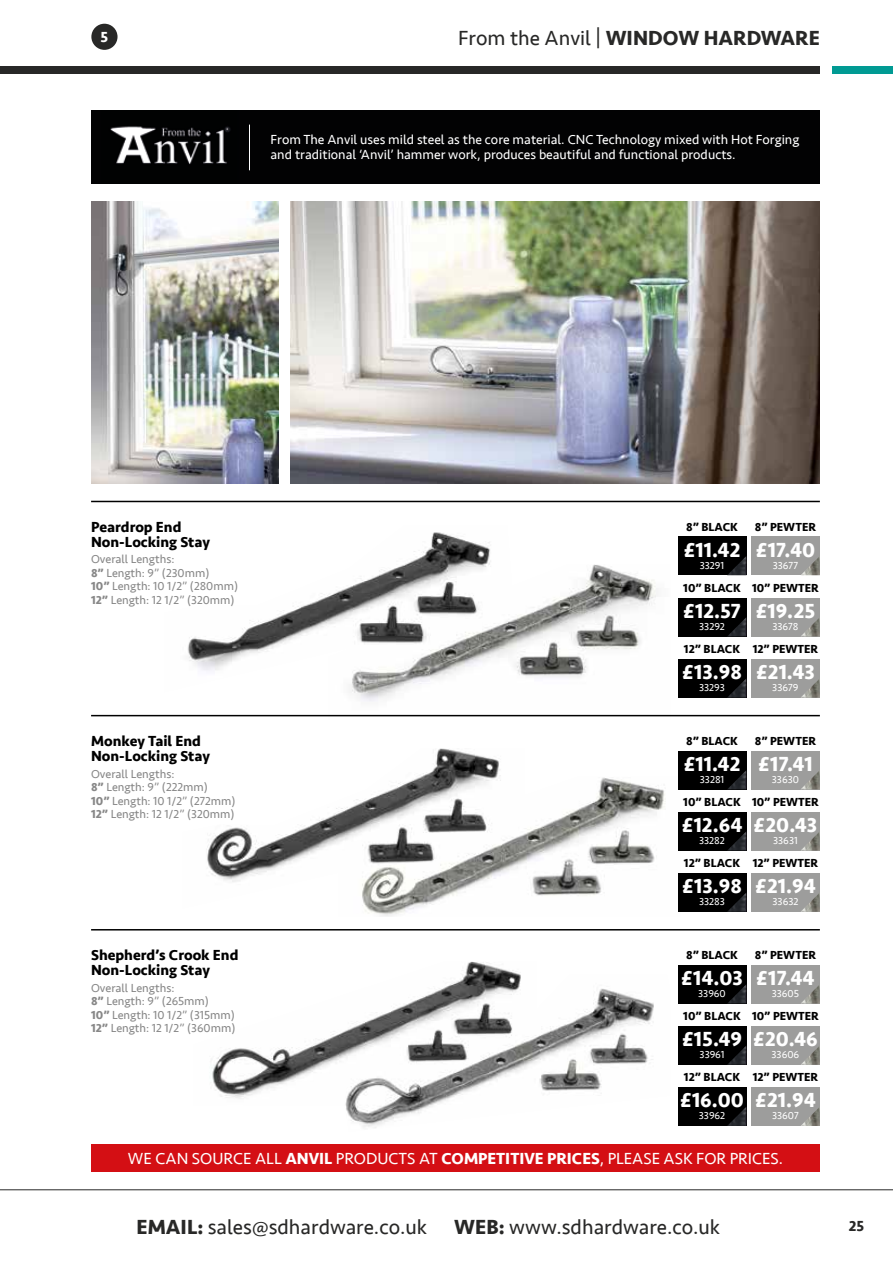
<style>
.page{position:relative;width:893px;height:1263px;background:#fff}
.page>*{position:absolute;margin:0;border:0;box-sizing:border-box;transform-origin:0 0}
.t1{font:700 21px "Seravek";color:#fff}
.t2{font:21px "Seravek";color:#282827}
.t3{font:700 21px "Seravek";color:#282827}
.t4{font:16.5px "Seravek";color:#fff}
.t5{font:700 15px/15px "Seravek";color:#000}
.t6{font:700 15px "Seravek";color:#282827}
.t7{font:700 15px "Seravek";color:#fff}
.t8{font:13.5px/15px "Seravek";color:#fff}
.t9{font:12px/13.5px "Seravek";color:#878787}
.t10{font:700 12px "Seravek";color:#000}
.t11{font:10.5px "Seravek";letter-spacing:-.005em;color:#fff}
.s1{font-weight:400}
.s2{font-weight:700}
</style>
<div class="page">
<hr style="left:0;top:1189px;width:893px;height:1px;background:#282827">
<div style="left:833px;top:66px;width:60px;height:8px;background:#009a93"></div>
<div style="left:0;top:66px;width:820px;height:8px;background:#282827"></div>
<img style="left:365px;top:777px;width:316px;height:139px">
<img style="left:212px;top:962px;width:309px;height:137px">
<div style="left:91px;top:110px;width:729px;height:74px;background:#020203"></div>
<img style="left:110px;top:126px;width:121px;height:38px">
<hr style="left:249px;top:125px;width:1px;height:45px;background:#fff">
<img style="left:344px;top:975px;width:310px;height:153px">
<img style="left:206px;top:748px;width:319px;height:161px">
<img style="left:328px;top:565px;width:342px;height:152px">
<img style="left:187px;top:532px;width:326px;height:160px">
<img style="left:91px;top:201px;width:187px;height:282px">
<img style="left:291px;top:201px;width:529px;height:282px">
<div style="left:678px;top:536px;width:68px;height:39px;background:#000"></div>
<div style="left:678px;top:751px;width:68px;height:38px;background:#000"></div>
<div style="left:678px;top:965px;width:68px;height:38px;background:#000"></div>
<div style="left:678px;top:659px;width:68px;height:39px;background:#000"></div>
<div style="left:678px;top:873px;width:68px;height:39px;background:#000"></div>
<div style="left:678px;top:1087px;width:68px;height:39px;background:#000"></div>
<div style="left:678px;top:598px;width:68px;height:38px;background:#000"></div>
<div style="left:678px;top:812px;width:68px;height:38px;background:#000"></div>
<div style="left:678px;top:1026px;width:68px;height:39px;background:#000"></div>
<div style="left:751px;top:536px;width:69px;height:39px;background:#9d9d9c"></div>
<div style="left:751px;top:751px;width:69px;height:38px;background:#9d9d9c"></div>
<div style="left:751px;top:965px;width:69px;height:38px;background:#9d9d9c"></div>
<div style="left:751px;top:659px;width:69px;height:39px;background:#9d9d9c"></div>
<div style="left:751px;top:873px;width:69px;height:39px;background:#9d9d9c"></div>
<div style="left:751px;top:1087px;width:69px;height:39px;background:#9d9d9c"></div>
<div style="left:751px;top:598px;width:69px;height:38px;background:#9d9d9c"></div>
<div style="left:751px;top:812px;width:69px;height:38px;background:#9d9d9c"></div>
<div style="left:751px;top:1026px;width:69px;height:39px;background:#9d9d9c"></div>
<img style="left:801px;top:557px;width:19px;height:18px">
<img style="left:801px;top:771px;width:19px;height:18px">
<img style="left:801px;top:985px;width:19px;height:18px">
<img style="left:801px;top:679px;width:19px;height:19px">
<img style="left:801px;top:894px;width:19px;height:18px">
<img style="left:801px;top:1108px;width:19px;height:18px">
<img style="left:801px;top:618px;width:19px;height:18px">
<img style="left:801px;top:832px;width:19px;height:18px">
<img style="left:801px;top:1046px;width:19px;height:19px">
<img style="left:728px;top:556px;width:18px;height:19px">
<img style="left:728px;top:771px;width:18px;height:18px">
<img style="left:728px;top:985px;width:18px;height:18px">
<img style="left:727px;top:679px;width:19px;height:19px">
<img style="left:727px;top:893px;width:19px;height:19px">
<img style="left:727px;top:1107px;width:19px;height:19px">
<img style="left:728px;top:618px;width:18px;height:18px">
<img style="left:728px;top:832px;width:18px;height:18px">
<img style="left:727px;top:1046px;width:19px;height:19px">
<hr style="left:91px;top:501px;width:729px;height:1px;background:#000">
<hr style="left:91px;top:715px;width:729px;height:1px;background:#000">
<hr style="left:91px;top:929px;width:729px;height:1px;background:#000">
<div style="left:91px;top:1144px;width:729px;height:27px;background:#d40f14"></div>
<div style="left:91px;top:24px;width:27px;height:26px;background:#282827;border-radius:50%"></div>
<p class="t7" style="left:101px;top:25px;width:9px">5</p>
<h1 class="t3" style="left:458px;top:21px;width:363px"><span class="s1">From the Anvil |</span> WINDOW HARDWARE</h1>
<p class="t8" style="left:271px;top:132px;width:530px">From The Anvil uses mild steel as the core material. CNC Technology mixed with Hot Forging and traditional ‘Anvil’ hammer work, produces beautiful and functional products.</p>
<p class="t5" style="left:91px;top:519px;width:120px">Peardrop End<br>Non-Locking Stay</p>
<p class="t9" style="left:91px;top:553px;width:148px">Overall Lengths:<br><span class="s2">8”</span> Length: 9” (230mm)<br><span class="s2">10”</span> Length: 10 1/2” (280mm)<br><span class="s2">12”</span> Length: 12 1/2” (320mm)</p>
<p class="t5" style="left:91px;top:733px;width:120px">Monkey Tail End<br>Non-Locking Stay</p>
<p class="t9" style="left:91px;top:767px;width:146px">Overall Lengths:<br><span class="s2">8”</span> Length: 9” (222mm)<br><span class="s2">10”</span> Length: 10 1/2” (272mm)<br><span class="s2">12”</span> Length: 12 1/2” (320mm)</p>
<p class="t5" style="left:91px;top:947px;width:149px">Shepherd’s Crook End<br>Non-Locking Stay</p>
<p class="t9" style="left:91px;top:981px;width:146px">Overall Lengths:<br><span class="s2">8”</span> Length: 9” (265mm)<br><span class="s2">10”</span> Length: 10 1/2” (315mm)<br><span class="s2">12”</span> Length: 12 1/2” (360mm)</p>
<p class="t10" style="left:686px;top:517px;width:53px">8” BLACK</p>
<p class="t10" style="left:755px;top:517px;width:63px">8” PEWTER</p>
<h1 class="t1" style="left:684px;top:533px;width:58px">£11.42</h1>
<p class="t11" style="left:700px;top:557px;width:26px">33291</p>
<h1 class="t1" style="left:756px;top:533px;width:61px">£17.40</h1>
<p class="t11" style="left:773px;top:557px;width:27px">33677</p>
<p class="t10" style="left:683px;top:578px;width:59px">10” BLACK</p>
<p class="t10" style="left:752px;top:578px;width:68px">10” PEWTER</p>
<h1 class="t1" style="left:683px;top:594px;width:59px">£12.57</h1>
<p class="t11" style="left:699px;top:618px;width:27px">33292</p>
<h1 class="t1" style="left:756px;top:594px;width:61px">£19.25</h1>
<p class="t11" style="left:772px;top:618px;width:28px">33678</p>
<p class="t10" style="left:684px;top:639px;width:58px">12” BLACK</p>
<p class="t10" style="left:753px;top:639px;width:67px">12” PEWTER</p>
<h1 class="t1" style="left:682px;top:655px;width:61px">£13.98</h1>
<p class="t11" style="left:699px;top:679px;width:27px">33293</p>
<h1 class="t1" style="left:756px;top:655px;width:60px">£21.43</h1>
<p class="t11" style="left:772px;top:679px;width:28px">33679</p>
<p class="t10" style="left:686px;top:731px;width:53px">8” BLACK</p>
<p class="t10" style="left:755px;top:731px;width:63px">8” PEWTER</p>
<h1 class="t1" style="left:684px;top:747px;width:58px">£11.42</h1>
<p class="t11" style="left:700px;top:771px;width:26px">33281</p>
<h1 class="t1" style="left:758px;top:747px;width:56px">£17.41</h1>
<p class="t11" style="left:772px;top:771px;width:29px">33630</p>
<p class="t10" style="left:683px;top:792px;width:59px">10” BLACK</p>
<p class="t10" style="left:752px;top:792px;width:68px">10” PEWTER</p>
<h1 class="t1" style="left:682px;top:808px;width:62px">£12.64</h1>
<p class="t11" style="left:699px;top:832px;width:27px">33282</p>
<h1 class="t1" style="left:754px;top:808px;width:65px">£20.43</h1>
<p class="t11" style="left:773px;top:832px;width:26px">33631</p>
<p class="t10" style="left:684px;top:853px;width:58px">12” BLACK</p>
<p class="t10" style="left:753px;top:853px;width:67px">12” PEWTER</p>
<h1 class="t1" style="left:682px;top:869px;width:61px">£13.98</h1>
<p class="t11" style="left:699px;top:893px;width:27px">33283</p>
<h1 class="t1" style="left:755px;top:869px;width:62px">£21.94</h1>
<p class="t11" style="left:772px;top:893px;width:27px">33632</p>
<p class="t10" style="left:686px;top:945px;width:53px">8” BLACK</p>
<p class="t10" style="left:755px;top:945px;width:63px">8” PEWTER</p>
<h1 class="t1" style="left:681px;top:961px;width:63px">£14.03</h1>
<p class="t11" style="left:698px;top:985px;width:29px">33960</p>
<h1 class="t1" style="left:756px;top:961px;width:60px">£17.44</h1>
<p class="t11" style="left:772px;top:985px;width:29px">33605</p>
<p class="t10" style="left:683px;top:1006px;width:59px">10” BLACK</p>
<p class="t10" style="left:752px;top:1006px;width:68px">10” PEWTER</p>
<h1 class="t1" style="left:682px;top:1022px;width:62px">£15.49</h1>
<p class="t11" style="left:700px;top:1046px;width:26px">33961</p>
<h1 class="t1" style="left:753px;top:1022px;width:66px">£20.46</h1>
<p class="t11" style="left:771px;top:1046px;width:29px">33606</p>
<p class="t10" style="left:684px;top:1068px;width:58px">12” BLACK</p>
<p class="t10" style="left:753px;top:1068px;width:67px">12” PEWTER</p>
<h1 class="t1" style="left:680px;top:1083px;width:65px">£16.00</h1>
<p class="t11" style="left:699px;top:1108px;width:28px">33962</p>
<h1 class="t1" style="left:755px;top:1083px;width:62px">£21.94</h1>
<p class="t11" style="left:772px;top:1108px;width:28px">33607</p>
<h2 class="t4" style="left:128px;top:1145px;width:657px">WE CAN SOURCE ALL <span class="s2">ANVIL</span> PRODUCTS AT <span class="s2">COMPETITIVE PRICES</span>, PLEASE ASK FOR PRICES.</h2>
<h1 class="t2" style="left:137px;top:1210px;width:292px"><span class="s2">EMAIL:</span> sales@sdhardware.co.uk</h1>
<h1 class="t2" style="left:454px;top:1210px;width:267px"><span class="s2">WEB:</span> www.sdhardware.co.uk</h1>
<p class="t6" style="left:849px;top:1214px;width:17px">25</p>
</div>
